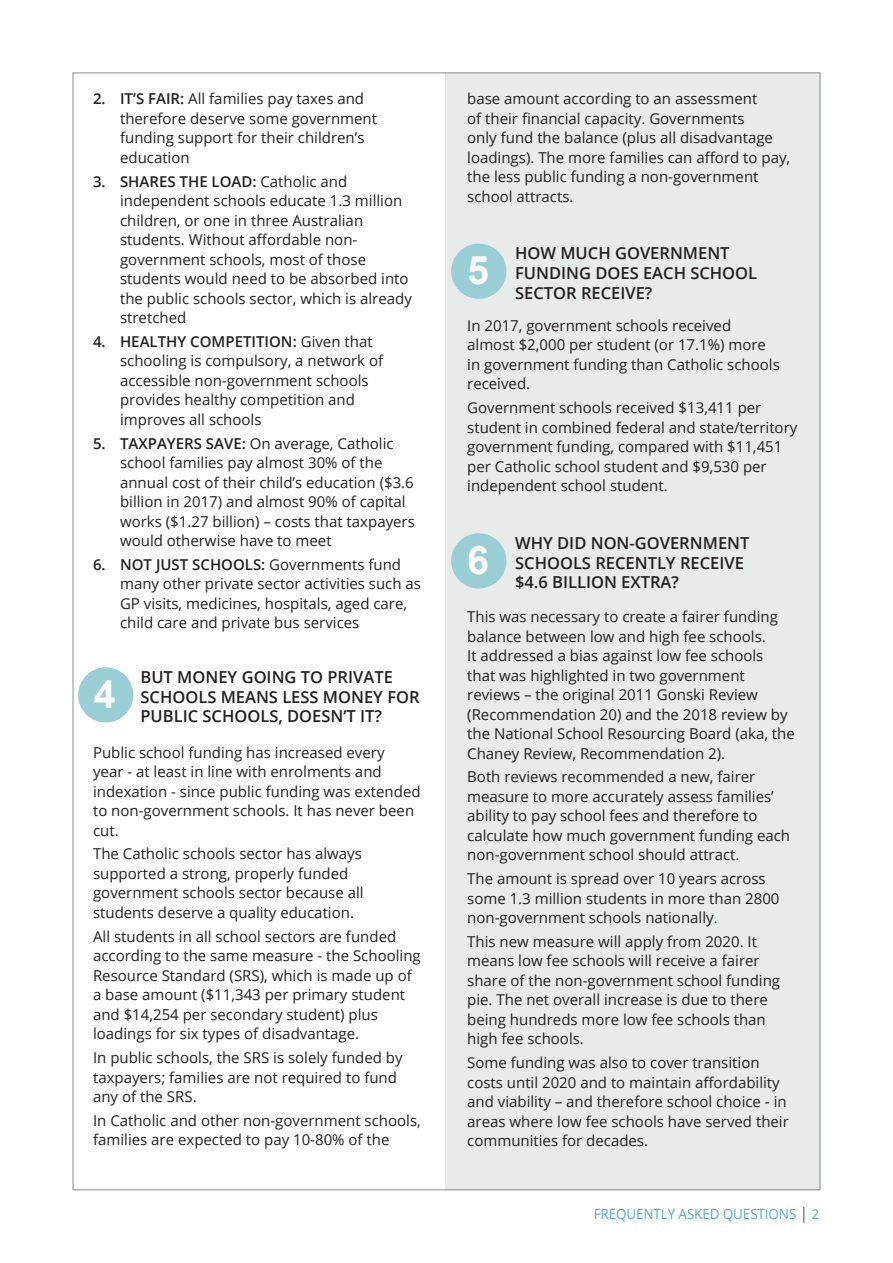
<style>
.page{position:relative;width:893px;height:1263px;background:#fff}
.page>*{position:absolute;margin:0;border:0;box-sizing:border-box;transform-origin:0 0}
.t1{font:700 39.3px "Arial";color:#fff}
.t2{font:600 16.5px/19.8px "Open Sans";color:#231f20}
.t3{font:15px/19.5px "Open Sans";color:#231f20}
.t4{font:14.1px "Open Sans";letter-spacing:-.01em;color:#56acb6;scale:.95 1}
.s1{font-weight:600}
.s2{font-size:15.75px;color:#39596b}
.s3{font-size:13.5px}
</style>
<div class="page">
<div style="left:445px;top:72px;width:376px;height:1118px;background:#e9eaea"></div>
<div style="left:78px;top:667px;width:55px;height:55px;background:#98ced4;border-radius:50%"></div>
<div style="left:451px;top:244px;width:55px;height:55px;background:#98ced4;border-radius:50%"></div>
<div style="left:451px;top:533px;width:55px;height:55px;background:#98ced4;border-radius:50%"></div>
<p class="t3" style="left:120px;top:89px;width:259px;text-indent:-27px"><span class="s1">2. IT’S FAIR:</span> All families pay taxes and therefore deserve some government funding support for their children’s education</p>
<p class="t3" style="left:120px;top:171px;width:293px;text-indent:-27px"><span class="s1">3. SHARES THE LOAD:</span> Catholic and independent schools educate 1.3 million children, or one in three Australian students. Without affordable non&shy;government schools, most of those students would need to be absorbed into the public schools sector, which is already stretched</p>
<p class="t3" style="left:120px;top:331px;width:265px;text-indent:-27px"><span class="s1">4. HEALTHY COMPETITION:</span> Given that schooling is compulsory, a network of accessible non-government schools provides healthy competition and improves all schools</p>
<p class="t3" style="left:120px;top:433px;width:296px;text-indent:-27px"><span class="s1">5. TAXPAYERS SAVE:</span> On average, Catholic school families pay almost 30% of the annual cost of their child’s education ($3.6 billion in 2017) and almost 90% of capital works ($1.27 billion) – costs that taxpayers would otherwise have to meet</p>
<p class="t3" style="left:120px;top:554px;width:302px;text-indent:-27px"><span class="s1">6. NOT JUST SCHOOLS:</span> Governments fund many other private sector activities such as GP visits, medicines, hospitals, aged care, child care and private bus services</p>
<h1 class="t1" style="left:94px;top:668px;width:23px">4</h1>
<p class="t2" style="left:141px;top:666px;width:281px">BUT MONEY GOING TO PRIVATE<br>SCHOOLS MEANS LESS MONEY FOR<br>PUBLIC SCHOOLS, DOESN’T IT?</p>
<p class="t3" style="left:93px;top:742px;width:329px">Public school funding has increased every<br>year - at least in line with enrolments and indexation - since public funding was extended to non-government schools. It has never been cut.</p>
<p class="t3" style="left:93px;top:844px;width:272px">The Catholic schools sector has always supported a strong, properly funded government schools sector because all students deserve a quality education.</p>
<p class="t3" style="left:93px;top:926px;width:329px">All students in all school sectors are funded according to the same measure - the Schooling Resource Standard (SRS), which is made up of a base amount ($11,343 per primary student and $14,254 per secondary student) plus loadings for six types of disadvantage.</p>
<p class="t3" style="left:93px;top:1047px;width:311px">In public schools, the SRS is solely funded by taxpayers; families are not required to fund any of the SRS.</p>
<p class="t3" style="left:93px;top:1110px;width:329px">In Catholic and other non-government schools, families are expected to pay 10-80% of the</p>
<p class="t3" style="left:467px;top:89px;width:324px">base amount according to an assessment<br>of their financial capacity. Governments<br>only fund the balance (plus all disadvantage loadings). The more families can afford to pay, the less public funding a non-government school attracts.</p>
<h1 class="t1" style="left:467px;top:244px;width:23px">5</h1>
<p class="t2" style="left:515px;top:243px;width:244px">HOW MUCH GOVERNMENT<br>FUNDING DOES EACH SCHOOL<br>SECTOR RECEIVE?</p>
<p class="t3" style="left:467px;top:315px;width:314px">In 2017, government schools received almost $2,000 per student (or 17.1%) more in government funding than Catholic schools received.</p>
<p class="t3" style="left:467px;top:398px;width:332px">Government schools received $13,411 per student in combined federal and state/territory government funding, compared with $11,451 per Catholic school student and $9,530 per independent school student.</p>
<h1 class="t1" style="left:467px;top:534px;width:23px">6</h1>
<p class="t2" style="left:515px;top:532px;width:236px">WHY DID NON-GOVERNMENT<br>SCHOOLS RECENTLY RECEIVE $4.6 BILLION EXTRA?</p>
<p class="t3" style="left:467px;top:606px;width:329px">This was necessary to create a fairer funding balance between low and high fee schools.<br>It addressed a bias against low fee schools that was highlighted in two government reviews – the original 2011 Gonski Review (Recommendation 20) and the 2018 review by the National School Resourcing Board (aka, the Chaney Review, Recommendation 2).</p>
<p class="t3" style="left:467px;top:767px;width:324px">Both reviews recommended a new, fairer measure to more accurately assess families’ ability to pay school fees and therefore to calculate how much government funding each non-government school should attract.</p>
<p class="t3" style="left:467px;top:868px;width:314px">The amount is spread over 10 years across some 1.3 million students in more than 2800 non-government schools nationally.</p>
<p class="t3" style="left:467px;top:931px;width:314px">This new measure will apply from 2020. It means low fee schools will receive a fairer share of the non-government school funding pie. The net overall increase is due to there being hundreds more low fee schools than high fee schools.</p>
<p class="t3" style="left:467px;top:1052px;width:323px">Some funding was also to cover transition costs until 2020 and to maintain affordability and viability – and therefore school choice - in areas where low fee schools have served their communities for decades.</p>
<p class="t4" style="left:594px;top:1204px;width:239px">FREQUENTLY ASKED QUESTIONS <span class="s2">|</span> <span class="s3">2</span></p>
</div>
